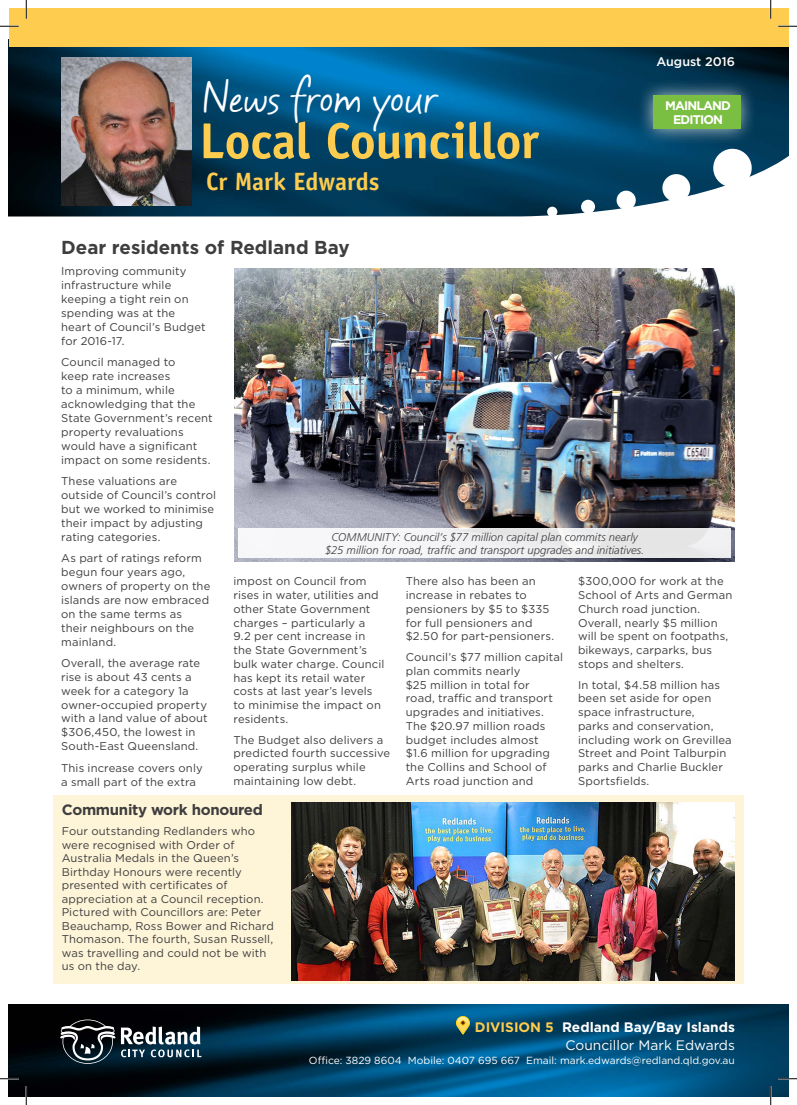
<style>
.page{position:relative;width:797px;height:1105px;background:#fff}
.page>*{position:absolute;margin:0;border:0;box-sizing:border-box;transform-origin:0 0}
.t1{font:700 50.62px "Officina Sans";letter-spacing:-.015em;color:#fecc4e}
.t2{font:41.5px "Mayfield";letter-spacing:-.015em;color:#fff}
.t3{font:700 25px "Officina Sans";color:#fecc4e}
.Division_Header{font:700 18.75px "Gotham";color:#3e3e3f}
.Sub_header{font:700 15px "Gotham";letter-spacing:-.02em;color:#3e3e3f}
.Division_name{font:700 13.75px "Gotham";color:#fff}
.Councillor{font:13.75px "Gotham";color:#fff}
.Division_name-2{font:700 12.5px/13.8px "Gotham";letter-spacing:-.07em;color:#fff;text-align:center}
.t4{font:500 12.5px "Gotham";color:#fff}
.Body_Copy{font:11.25px/13.8px "Gotham";letter-spacing:.01em;color:#3e3e3f}
.Photo_caption{font:italic 300 11.25px/13.5px "Frutiger LT";color:#3e3e3f;text-align:center}
.Councillor-2{font:10.25px "Gotham";color:#fff}
.s1{color:#fecc4e}
</style>
<div class="page">
<img style="left:9px;top:1005px;width:779px;height:91px">
<img style="left:9px;top:47px;width:779px;height:96px">
<svg style="left:9px;top:143px;width:779px;height:74px;background:#1c4c66"></svg>
<svg style="left:662px;top:174px;width:28px;height:28px"></svg>
<svg style="left:712px;top:148px;width:40px;height:40px"></svg>
<div style="left:547px;top:206px;width:10px;height:11px;background:#fff;border-radius:50%"></div>
<div style="left:581px;top:200px;width:14px;height:14px;background:#fff;border-radius:50%"></div>
<div style="left:616px;top:190px;width:20px;height:20px;background:#fff;border-radius:50%"></div>
<div style="left:9px;top:9px;width:779px;height:38px;background:#fecc4e"></div>
<svg style="left:121px;top:1026px;width:80px;height:31px"></svg>
<svg style="left:60px;top:1019px;width:55px;height:45px;background:#3a4146"></svg>
<div style="left:636px;top:79px;width:121px;height:67px;background:#fff;opacity:.75"></div>
<div style="left:653px;top:95px;width:87px;height:34px;background:#7abe42"></div>
<svg style="left:456px;top:1016px;width:13px;height:18px"></svg>
<img style="left:62px;top:57px;width:129px;height:149px">
<img style="left:234px;top:268px;width:501px;height:293px">
<div style="left:238px;top:529px;width:493px;height:29px;background:linear-gradient(to right,#fafafc,#e6e6e7)"></div>
<div style="left:53px;top:795px;width:690px;height:189px;background:#fef4d8"></div>
<img style="left:291px;top:802px;width:444px;height:178px">
<svg style="left:0;top:25px;width:19px;height:2px"></svg>
<svg style="left:778px;top:25px;width:19px;height:2px"></svg>
<svg style="left:0;top:1078px;width:19px;height:1px"></svg>
<svg style="left:778px;top:1078px;width:19px;height:1px"></svg>
<svg style="left:25px;top:0;width:2px;height:19px"></svg>
<svg style="left:25px;top:1086px;width:2px;height:19px"></svg>
<svg style="left:770px;top:0;width:1px;height:19px"></svg>
<svg style="left:770px;top:1086px;width:1px;height:19px"></svg>
<h2 class="t2" style="left:203px;top:69px;width:236px">News from your</h2>
<h1 class="t1" style="left:199px;top:109px;width:341px">Local Councillor</h1>
<p class="t3" style="left:206px;top:166px;width:175px">Cr Mark Edwards</p>
<p class="t4" style="left:656px;top:53px;width:80px">August 2016</p>
<p class="Division_name-2" style="left:665px;top:99px;width:67px">MAINLAND<br>EDITION</p>
<p class="Division_Header" style="left:61px;top:235px;width:290px">Dear residents of Redland Bay</p>
<p class="Body_Copy" style="left:61px;top:263px;width:146px">Improving community infrastructure while keeping a tight rein on spending was at the heart of Council’s Budget for 2016-17.</p>
<p class="Body_Copy" style="left:61px;top:354px;width:153px">Council managed to<br>keep rate increases<br>to a minimum, while acknowledging that the<br>State Government’s recent property revaluations would have a significant impact on some residents.</p>
<p class="Body_Copy" style="left:61px;top:473px;width:156px">These valuations are outside of Council’s control but we worked to minimise their impact by adjusting rating categories.</p>
<p class="Body_Copy" style="left:61px;top:550px;width:151px">As part of ratings reform begun four years ago, owners of property on the islands are now embraced on the same terms as their neighbours on the mainland.</p>
<p class="Body_Copy" style="left:61px;top:655px;width:148px">Overall, the average rate rise is about 43 cents a week for a category 1a owner-occupied property with a land value of about $306,450, the lowest in<br>South-East Queensland.</p>
<p class="Body_Copy" style="left:61px;top:760px;width:143px">This increase covers only a small part of the extra</p>
<p class="Photo_caption" style="left:325px;top:530px;width:321px">COMMUNITY: Council’s $77 million capital plan commits nearly $25 million for road, traffic and transport upgrades and initiatives.</p>
<p class="Body_Copy" style="left:578px;top:574px;width:156px">$300,000 for work at the<br>School of Arts and German<br>Church road junction.<br>Overall, nearly $5 million will be spent on footpaths, bikeways, carparks, bus stops and shelters.</p>
<p class="Body_Copy" style="left:578px;top:677px;width:155px">In total, $4.58 million has been set aside for open space infrastructure,<br>parks and conservation, including work on Grevillea<br>Street and Point Talburpin parks and Charlie Buckler<br>Sportsfields.</p>
<p class="Body_Copy" style="left:233px;top:574px;width:152px">impost on Council from rises in water, utilities and other State Government charges – particularly a<br>9.2 per cent increase in the State Government’s bulk water charge. Council has kept its retail water costs at last year’s levels to minimise the impact on residents.</p>
<p class="Body_Copy" style="left:233px;top:732px;width:158px">The Budget also delivers a predicted fourth successive operating surplus while maintaining low debt.</p>
<p class="Body_Copy" style="left:406px;top:574px;width:150px">There also has been an increase in rebates to pensioners by $5 to $335 for full pensioners and $2.50 for part-pensioners.</p>
<p class="Body_Copy" style="left:406px;top:650px;width:159px">Council’s $77 million capital plan commits nearly<br>$25 million in total for<br>road, traffic and transport upgrades and initiatives.<br>The $20.97 million roads budget includes almost $1.6 million for upgrading the Collins and School of<br>Arts road junction and</p>
<p class="Sub_header" style="left:62px;top:799px;width:203px">Community work honoured</p>
<p class="Body_Copy" style="left:62px;top:824px;width:213px">Four outstanding Redlanders who were recognised with Order of<br>Australia Medals in the Queen’s<br>Birthday Honours were recently presented with certificates of appreciation at a Council reception.<br>Pictured with Councillors are: Peter<br>Beauchamp, Ross Bower and Richard<br>Thomason. The fourth, Susan Russell, was travelling and could not be with us on the day.</p>
<p class="Division_name" style="left:475px;top:1017px;width:261px"><span class="s1">DIVISION 5</span> Redland Bay/Bay Islands</p>
<p class="Councillor" style="left:565px;top:1036px;width:171px">Councillor Mark Edwards</p>
<p class="Councillor-2" style="left:309px;top:1054px;width:427px">Office: 3829 8604 Mobile: 0407 695 667 Email: mark.edwards@redland.qld.gov.au</p>
</div>
